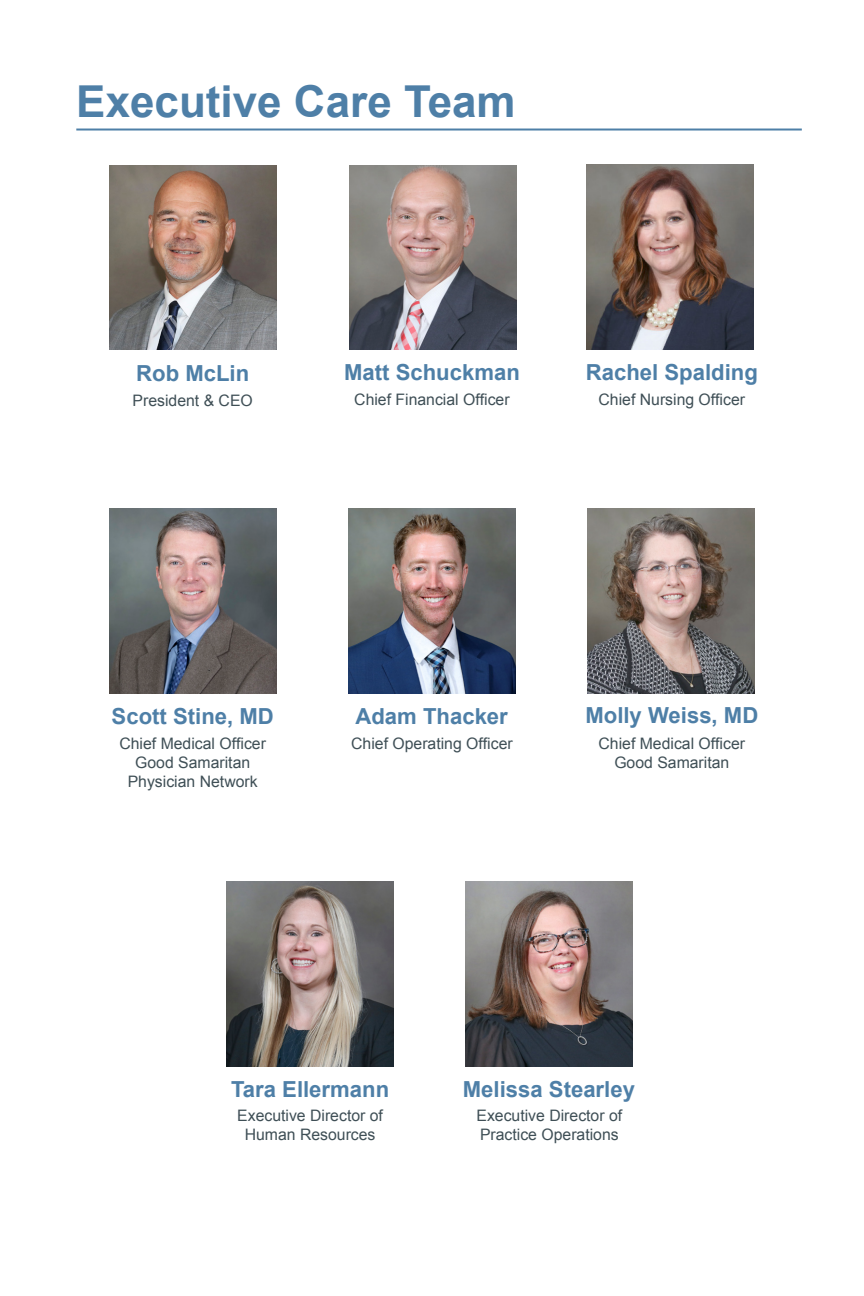
<style>
.page{position:relative;width:864px;height:1296px;background:#fff}
.page>*{position:absolute;margin:0;border:0;box-sizing:border-box;transform-origin:0 0}
.t1{font:700 44px "Arial";color:#4e7fa7}
.t2{font:700 22.2px "Arial";color:#4e7fa7}
.t3{font:15.8px/19px "Arial";color:#3f4f56;text-align:center}
</style>
<div class="page">
<img style="left:109px;top:165px;width:167px;height:185px">
<img style="left:587px;top:165px;width:167px;height:185px">
<img style="left:349px;top:166px;width:167px;height:184px">
<img style="left:348px;top:509px;width:167px;height:185px">
<img style="left:109px;top:509px;width:167px;height:185px">
<hr style="left:76px;top:129px;width:726px;height:2px;background:#4e7fa7">
<img style="left:587px;top:509px;width:167px;height:185px">
<img style="left:466px;top:881px;width:167px;height:186px">
<img style="left:227px;top:881px;width:167px;height:186px">
<p class="t1" style="left:76px;top:72px;width:441px">Executive Care Team</p>
<p class="t2" style="left:136px;top:359px;width:115px">Rob McLin</p>
<p class="t3" style="left:133px;top:391px;width:122px">President &amp; CEO</p>
<p class="t2" style="left:344px;top:358px;width:177px">Matt Schuckman</p>
<p class="t3" style="left:354px;top:390px;width:157px">Chief Financial Officer</p>
<p class="t2" style="left:586px;top:358px;width:174px">Rachel Spalding</p>
<p class="t3" style="left:599px;top:390px;width:148px">Chief Nursing Officer</p>
<p class="t2" style="left:112px;top:702px;width:164px">Scott Stine, MD</p>
<p class="t3" style="left:119px;top:734px;width:148px">Chief Medical Officer<br>Good Samaritan<br>Physician Network</p>
<p class="t2" style="left:355px;top:702px;width:154px">Adam Thacker</p>
<p class="t3" style="left:351px;top:734px;width:163px">Chief Operating Officer</p>
<p class="t2" style="left:585px;top:701px;width:174px">Molly Weiss, MD</p>
<p class="t3" style="left:599px;top:734px;width:148px">Chief Medical Officer</p>
<p class="t3" style="left:614px;top:753px;width:117px">Good Samaritan</p>
<p class="t2" style="left:231px;top:1075px;width:160px">Tara Ellermann</p>
<p class="t3" style="left:237px;top:1107px;width:147px">Executive Director of<br>Human Resources</p>
<p class="t2" style="left:463px;top:1075px;width:174px">Melissa Stearley</p>
<p class="t3" style="left:477px;top:1107px;width:147px;text-align:left">Executive Director of<br>Practice Operations</p>
</div>
